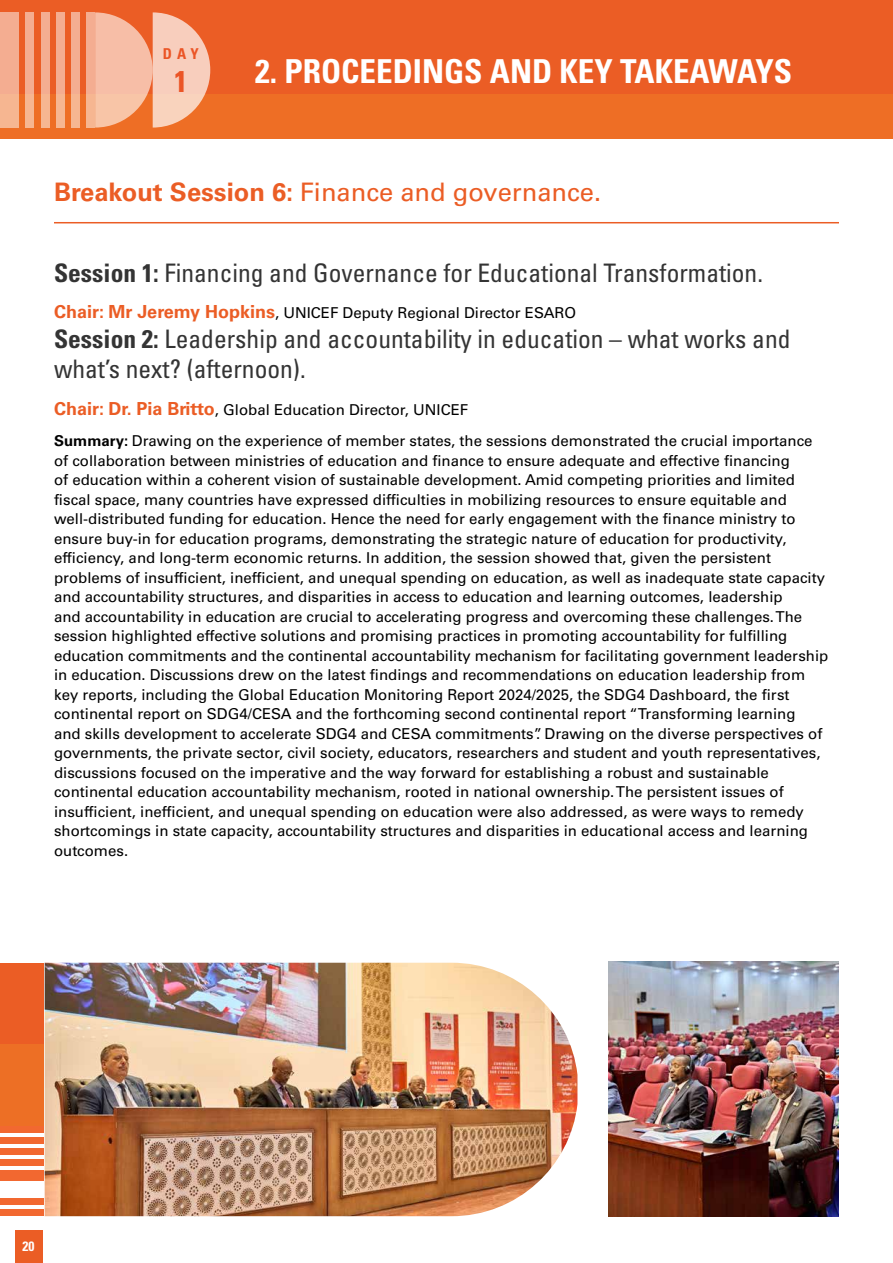
<style>
.page{position:relative;width:893px;height:1263px;background:#fff}
.page>*{position:absolute;margin:0;border:0;box-sizing:border-box;transform-origin:0 0}
.t1{font:700 condensed 33px "Univers";color:#fff}
.t2{font:700 condensed 30px "Univers";color:#eb5526}
.t3{font:condensed 25.5px/30px "Univers";color:#343434}
.t4{font:25.5px "Univers";color:#eb5d25}
.t5{font:15px/19.5px "Univers";color:#000}
.t6{font:700 condensed 15px "Univers";color:#eb5526}
.t7{font:700 condensed 13.5px "Univers";color:#fff}
.s1{font-weight:700}
.s2{font-weight:700;font-size:18px;color:#eb5d25}
</style>
<div class="page">
<div style="left:0;top:0;width:893px;height:95px;background:#eb5d25"></div>
<div style="left:0;top:94px;width:893px;height:45px;background:#ee6e25"></div>
<svg style="left:95px;top:12px;width:115px;height:116px"></svg>
<div style="left:0;top:12px;width:19px;height:116px;background:#f4ad91"></div>
<div style="left:26px;top:12px;width:8px;height:116px;background:#f4ad91"></div>
<div style="left:41px;top:12px;width:9px;height:116px;background:#f4ad91"></div>
<div style="left:56px;top:12px;width:9px;height:116px;background:#f4ad91"></div>
<div style="left:71px;top:12px;width:9px;height:116px;background:#f4ad91"></div>
<div style="left:86px;top:12px;width:9px;height:116px;background:#f4ad91"></div>
<hr style="left:54px;top:222px;width:785px;height:1px;background:#eb5d25">
<img style="left:608px;top:962px;width:231px;height:254px">
<div style="left:0;top:1043px;width:44px;height:83px;background:#ed6f25"></div>
<div style="left:0;top:963px;width:44px;height:80px;background:#eb5d25"></div>
<div style="left:0;top:1126px;width:44px;height:6px;background:#f26830"></div>
<div style="left:0;top:1137px;width:44px;height:6px;background:#f26830"></div>
<div style="left:0;top:1148px;width:44px;height:6px;background:#f26830"></div>
<div style="left:0;top:1159px;width:44px;height:6px;background:#f26830"></div>
<div style="left:0;top:1170px;width:44px;height:6px;background:#f26830"></div>
<div style="left:0;top:1198px;width:44px;height:7px;background:#f26830"></div>
<div style="left:0;top:1209px;width:44px;height:7px;background:#f26830"></div>
<div style="left:0;top:1174px;width:44px;height:6px;background:#f26830"></div>
<img style="left:45px;top:963px;width:532px;height:253px">
<div style="left:15px;top:1231px;width:27px;height:32px;background:#eb5d25"></div>
<p class="t6" style="left:163px;top:45px;width:37px">DAY</p>
<h2 class="t2" style="left:174px;top:63px;width:15px">1</h2>
<h1 class="t1" style="left:255px;top:51px;width:539px">2. PROCEEDINGS AND KEY TAKEAWAYS</h1>
<h3 class="t4" style="left:54px;top:177px;width:549px"><span class="s1">Breakout Session 6:</span> Finance and governance.</h3>
<h3 class="t3" style="left:54px;top:257px;width:710px"><span class="s1">Session 1:</span> Financing and Governance for Educational Transformation.</h3>
<p class="t5" style="left:54px;top:303px;width:524px"><span class="s2">Chair: Mr Jeremy Hopkins</span>, UNICEF Deputy Regional Director ESARO</p>
<h3 class="t3" style="left:54px;top:324px;width:738px"><span class="s1">Session 2:</span> Leadership and accountability in education – what works and what’s next? (afternoon).</h3>
<p class="t5" style="left:54px;top:394px;width:760px;line-height:31.2px"><span class="s2">Chair: Dr. Pia Britto</span>, Global Education Director, UNICEF<br><span class="s1">Summary:</span> Drawing on the experience of member states, the sessions demonstrated the crucial importance</p>
<p class="t5" style="left:54px;top:450px;width:776px">of collaboration between ministries of education and finance to ensure adequate and effective financing<br>of education within a coherent vision of sustainable development. Amid competing priorities and limited fiscal space, many countries have expressed difficulties in mobilizing resources to ensure equitable and well-distributed funding for education. Hence the need for early engagement with the finance ministry to ensure buy-in for education programs, demonstrating the strategic nature of education for productivity, efficiency, and long-term economic returns. In addition, the session showed that, given the persistent problems of insufficient, inefficient, and unequal spending on education, as well as inadequate state capacity and accountability structures, and disparities in access to education and learning outcomes, leadership<br>and accountability in education are crucial to accelerating progress and overcoming these challenges. The session highlighted effective solutions and promising practices in promoting accountability for fulfilling education commitments and the continental accountability mechanism for facilitating government leadership in education. Discussions drew on the latest findings and recommendations on education leadership from key reports, including the Global Education Monitoring Report 2024/2025, the SDG4 Dashboard, the first continental report on SDG4/CESA and the forthcoming second continental report “Transforming learning<br>and skills development to accelerate SDG4 and CESA commitments”. Drawing on the diverse perspectives of governments, the private sector, civil society, educators, researchers and student and youth representatives, discussions focused on the imperative and the way forward for establishing a robust and sustainable continental education accountability mechanism, rooted in national ownership. The persistent issues of insufficient, inefficient, and unequal spending on education were also addressed, as were ways to remedy shortcomings in state capacity, accountability structures and disparities in educational access and learning outcomes.</p>
<p class="t7" style="left:23px;top:1238px;width:13px">20</p>
</div>
